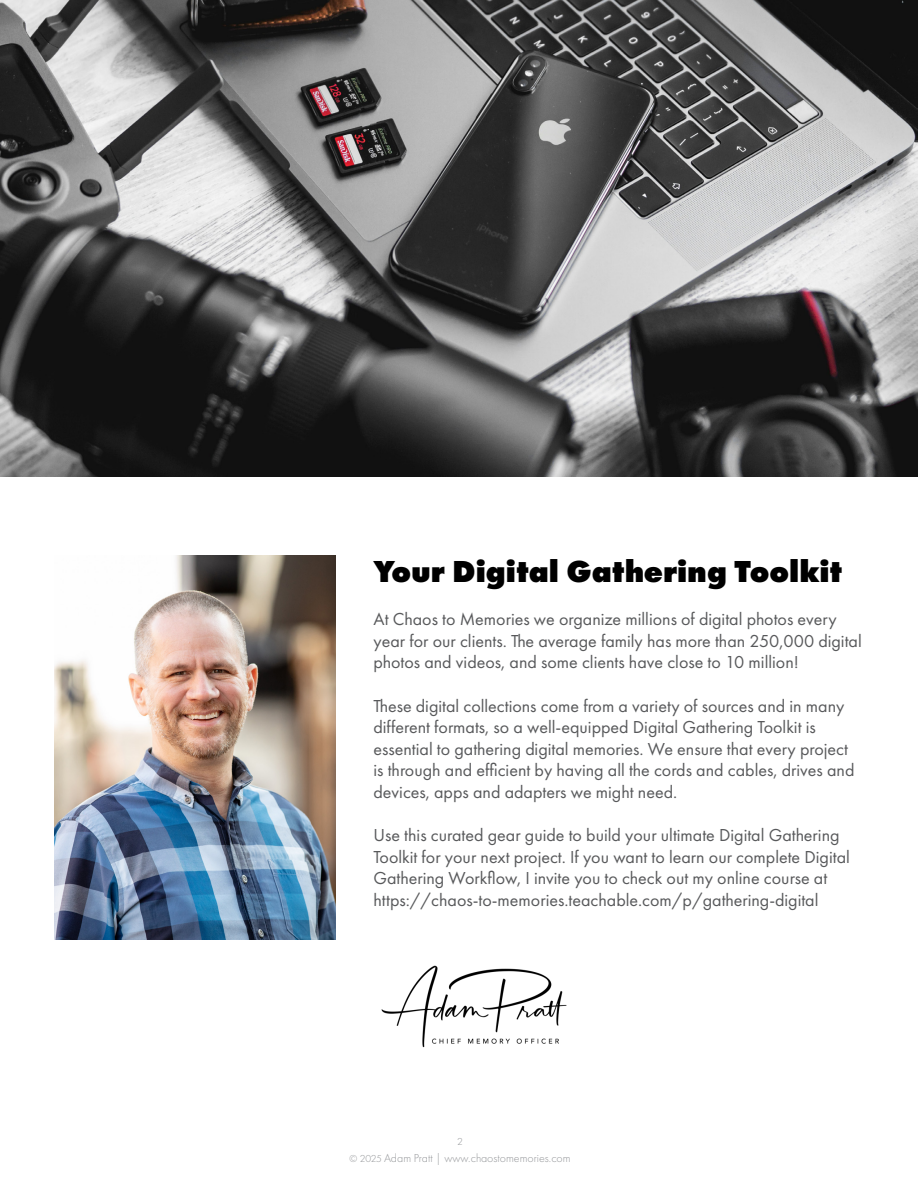
<style>
.page{position:relative;width:918px;height:1188px;background:#fff}
.page>*{position:absolute;margin:0;border:0;box-sizing:border-box;transform-origin:0 0}
.t1{font:800 31.5px "Futura PT";color:#000}
.t2{font:18px/21.6px "Futura PT";color:#58595b}
.t3{font:300 12px "Futura PT";color:#939598}
.t4{font:300 10.5px "Futura PT";color:#939598}
.s1{font-size:10.5px}
</style>
<div class="page">
<img style="left:0;top:0;width:918px;height:477px">
<img style="left:54px;top:556px;width:282px;height:384px">
<img style="left:381px;top:965px;width:186px;height:83px">
<h1 class="t1" style="left:374px;top:551px;width:470px">Your Digital Gathering Toolkit</h1>
<p class="t2" style="left:374px;top:608px;width:490px">At Chaos to Memories we organize millions of digital photos every year for our clients. The average family has more than 250,000 digital photos and videos, and some clients have close to 10 million!</p>
<p class="t2" style="left:374px;top:695px;width:482px">These digital collections come from a variety of sources and in many different formats, so a well-equipped Digital Gathering Toolkit is essential to gathering digital memories. We ensure that every project is through and efficient by having all the cords and cables, drives and devices, apps and adapters we might need.</p>
<p class="t2" style="left:374px;top:824px;width:478px">Use this curated gear guide to build your ultimate Digital Gathering Toolkit for your next project. If you want to learn our complete Digital Gathering Workflow, I invite you to check out my online course at https://chaos-to-memories.teachable.com/p/gathering-digital</p>
<p class="t4" style="left:457px;top:1136px;width:7px">2</p>
<p class="t3" style="left:350px;top:1152px;width:223px"><span class="s1">© 2025</span> Adam Pratt | www.chaostomemories.com</p>
</div>
